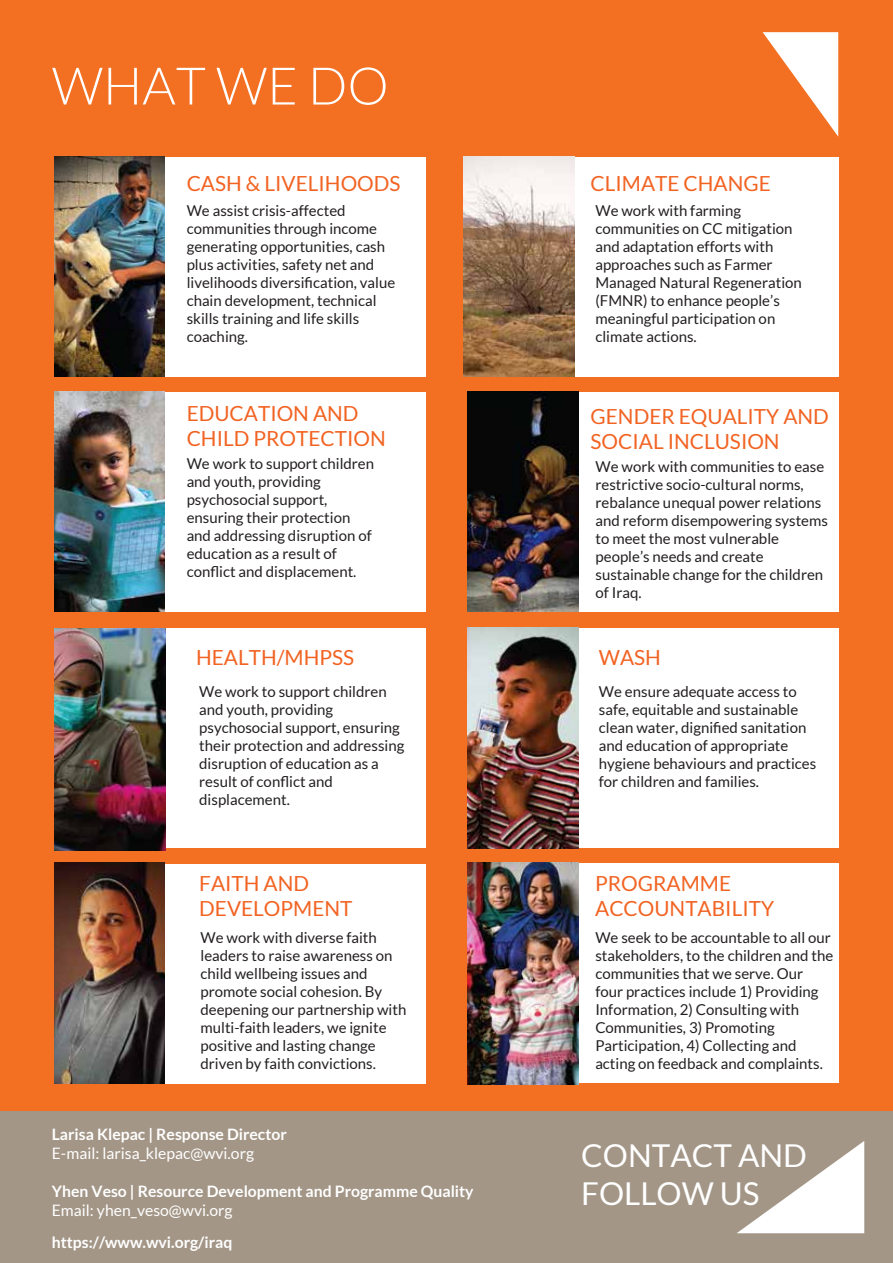
<style>
.page{position:relative;width:893px;height:1263px;background:#f36f21}
.page>*{position:absolute;margin:0;border:0;box-sizing:border-box;transform-origin:0 0}
.t1{font:300 51.9px "Lato";color:#fff}
.t2{font:31.5px/37.8px "Lato";color:#fff}
.t3{font:20.85px/24.9px "Lato";color:#f26322}
.t4{font:700 15.75px "Lato";color:#fff}
.t5{font:15.75px "Lato";color:#fff}
.t6{font:15px/18px "Lato";color:#231f20}
</style>
<div class="page">
<svg style="left:763px;top:32px;width:75px;height:104px"></svg>
<div style="left:161px;top:157px;width:264px;height:220px;background:#fff"></div>
<div style="left:161px;top:392px;width:264px;height:220px;background:#fff"></div>
<div style="left:574px;top:157px;width:264px;height:220px;background:#fff"></div>
<div style="left:574px;top:392px;width:264px;height:220px;background:#fff"></div>
<div style="left:161px;top:628px;width:264px;height:220px;background:#fff"></div>
<div style="left:574px;top:628px;width:264px;height:220px;background:#fff"></div>
<div style="left:161px;top:864px;width:264px;height:220px;background:#fff"></div>
<div style="left:574px;top:863px;width:264px;height:219px;background:#fff"></div>
<img style="left:54px;top:157px;width:110px;height:220px">
<img style="left:464px;top:157px;width:110px;height:220px">
<img style="left:54px;top:391px;width:110px;height:220px">
<img style="left:468px;top:391px;width:110px;height:221px">
<img style="left:54px;top:628px;width:111px;height:222px">
<img style="left:468px;top:627px;width:110px;height:221px">
<img style="left:54px;top:863px;width:111px;height:221px">
<img style="left:468px;top:863px;width:110px;height:222px">
<div style="left:0;top:1111px;width:893px;height:152px;background:#a39687"></div>
<svg style="left:737px;top:1141px;width:127px;height:92px"></svg>
<h1 class="t1" style="left:52px;top:58px;width:338px">WHAT WE DO</h1>
<h3 class="t3" style="left:187px;top:171px;width:215px">CASH &amp; LIVELIHOODS</h3>
<p class="t6" style="left:187px;top:202px;width:210px">We assist crisis-affected communities through income generating opportunities, cash plus activities, safety net and livelihoods diversification, value chain development, technical skills training and life skills coaching.</p>
<h3 class="t3" style="left:187px;top:401px;width:201px">EDUCATION AND<br>CHILD PROTECTION</h3>
<p class="t6" style="left:187px;top:455px;width:189px">We work to support children and youth, providing psychosocial support, ensuring their protection and addressing disruption of education as a result of conflict and displacement.</p>
<h3 class="t3" style="left:196px;top:645px;width:160px">HEALTH/MHPSS</h3>
<p class="t6" style="left:199px;top:682px;width:207px">We work to support children and youth, providing psychosocial support, ensuring their protection and addressing disruption of education as a result of conflict and displacement.</p>
<h3 class="t3" style="left:199px;top:871px;width:155px">FAITH AND<br>DEVELOPMENT</h3>
<p class="t6" style="left:201px;top:929px;width:207px">We work with diverse faith leaders to raise awareness on child wellbeing issues and promote social cohesion. By deepening our partnership with multi-faith leaders, we ignite positive and lasting change driven by faith convictions.</p>
<p class="t4" style="left:52px;top:1125px;width:237px">Larisa Klepac | Response Director</p>
<p class="t5" style="left:52px;top:1144px;width:204px">E-mail: larisa_klepac@wvi.org</p>
<p class="t4" style="left:52px;top:1182px;width:423px">Yhen Veso | Resource Development and Programme Quality</p>
<p class="t5" style="left:52px;top:1201px;width:182px">Email: yhen_veso@wvi.org</p>
<p class="t4" style="left:52px;top:1233px;width:182px">https://www.wvi.org/iraq</p>
<h3 class="t3" style="left:591px;top:171px;width:182px">CLIMATE CHANGE</h3>
<p class="t6" style="left:595px;top:201px;width:208px">We work with farming communities on CC mitigation and adaptation efforts with approaches such as Farmer<br>Managed Natural Regeneration (FMNR) to enhance people’s meaningful participation on climate actions.</p>
<h3 class="t3" style="left:591px;top:403px;width:240px">GENDER EQUALITY AND<br>SOCIAL INCLUSION</h3>
<p class="t6" style="left:595px;top:457px;width:234px">We work with communities to ease restrictive socio-cultural norms, rebalance unequal power relations and reform disempowering systems to meet the most vulnerable people’s needs and create sustainable change for the children of Iraq.</p>
<h3 class="t3" style="left:599px;top:645px;width:64px">WASH</h3>
<p class="t6" style="left:599px;top:682px;width:219px">We ensure adequate access to safe, equitable and sustainable clean water, dignified sanitation and education of appropriate hygiene behaviours and practices for children and families.</p>
<h3 class="t3" style="left:595px;top:871px;width:180px">PROGRAMME<br>ACCOUNTABILITY</h3>
<p class="t6" style="left:595px;top:929px;width:239px">We seek to be accountable to all our stakeholders, to the children and the communities that we serve. Our four practices include 1) Providing Information, 2) Consulting with Communities, 3) Promoting Participation, 4) Collecting and acting on feedback and complaints.</p>
<h2 class="t2" style="left:581px;top:1137px;width:227px">CONTACT AND<br>FOLLOW US</h2>
</div>
